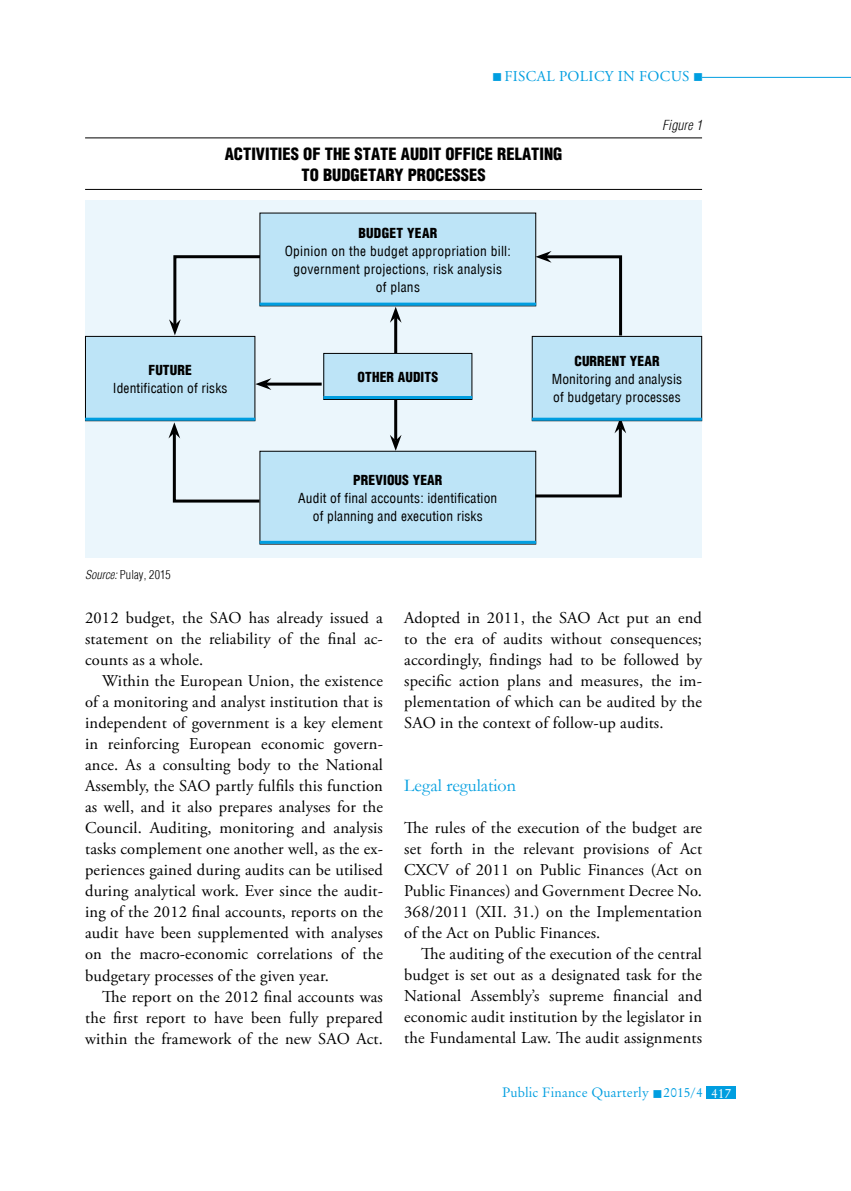
<style>
.page{position:relative;width:851px;height:1191px;background:#fff}
.page>*{position:absolute;margin:0;border:0;box-sizing:border-box;transform-origin:0 0}
.t1{font:18px "Garamond";color:#009ee0}
.t2{font:16.5px/21px "Adobe Garamond Pro";letter-spacing:.01em;color:#000;text-align:justify}
.t3{font:900 condensed 16.5px/21px "H Helvetica";color:#000;text-align:center}
.t4{font:15px "Adobe Garamond Pro";letter-spacing:.09em;color:#009ee0}
.t5{font:condensed 13.5px/18px "H Helvetica";letter-spacing:.01em;color:#000;text-align:center}
.t6{font:900 condensed 13.5px "H Helvetica";letter-spacing:.01em;color:#000}
.t7{font:13.5px "Original Garamond HU Normal";letter-spacing:.01em;color:#009ee0}
.t8{font:italic 300 condensed 13.5px "H Helvetica";letter-spacing:.01em;color:#000}
.t9{font:300 condensed 12px "H Helvetica";letter-spacing:.01em;color:#000}
.s1{font-style:italic}
.s2{color:#fff}
</style>
<div class="page">
<hr style="left:702px;top:77px;width:148px;height:1px;background:#009ee0">
<div style="left:706px;top:1086px;width:30px;height:13px;background:#009ee0"></div>
<div style="left:85px;top:200px;width:617px;height:357px;background:#ebf6fc"></div>
<hr style="left:85px;top:137px;width:617px;height:1px;background:#000">
<hr style="left:85px;top:189px;width:617px;height:1px;background:#000">
<div style="left:260px;top:213px;width:275px;height:93px;background:#bde4f7"></div>
<div style="left:85px;top:336px;width:170px;height:85px;background:#bde4f7"></div>
<div style="left:85px;top:336px;width:170px;height:85px;border:1px solid #000"></div>
<div style="left:260px;top:451px;width:275px;height:93px;background:#bde4f7"></div>
<svg style="left:169px;top:254px;width:94px;height:81px"></svg>
<svg style="left:168px;top:422px;width:94px;height:82px"></svg>
<svg style="left:535px;top:251px;width:88px;height:85px"></svg>
<svg style="left:532px;top:421px;width:94px;height:78px"></svg>
<div style="left:532px;top:336px;width:169px;height:85px;background:#bde4f7"></div>
<div style="left:531px;top:336px;width:171px;height:85px;border:1px solid #000"></div>
<hr style="left:394px;top:317px;width:3px;height:123px;background:#000">
<svg style="left:390px;top:307px;width:11px;height:16px"></svg>
<svg style="left:390px;top:435px;width:11px;height:16px"></svg>
<div style="left:324px;top:353px;width:148px;height:46px;background:#bde4f7"></div>
<div style="left:323px;top:353px;width:149px;height:47px;border:1px solid #000"></div>
<hr style="left:266px;top:382px;width:55px;height:3px;background:#000">
<svg style="left:255px;top:378px;width:16px;height:12px"></svg>
<hr style="left:259px;top:303px;width:277px;height:3px;background:#009ee0">
<hr style="left:85px;top:418px;width:170px;height:3px;background:#009ee0">
<hr style="left:323px;top:396px;width:149px;height:3px;background:#009ee0">
<hr style="left:531px;top:418px;width:171px;height:3px;background:#009ee0">
<hr style="left:259px;top:541px;width:277px;height:3px;background:#009ee0">
<p class="t4" style="left:492px;top:67px;width:213px">■ Fiscal Policy in Focus ■</p>
<p class="t3" style="left:225px;top:143px;width:339px">ACTIVITIES OF THE STATE AUDIT OFFICE RELATING<br>TO BUDGETARY PROCESSES</p>
<p class="t6" style="left:358px;top:224px;width:80px">BUDGET YEAR</p>
<p class="t5" style="left:285px;top:242px;width:228px">Opinion on the budget appropriation bill: government projections, risk analysis<br>of plans</p>
<p class="t8" style="left:662px;top:117px;width:41px">Figure 1</p>
<p class="t6" style="left:148px;top:362px;width:45px">FUTURE</p>
<p class="t5" style="left:113px;top:379px;width:116px">Identification of risks</p>
<p class="t9" style="left:85px;top:568px;width:87px"><span class="s1">Source:</span> Pulay, 2015</p>
<p class="t6" style="left:357px;top:368px;width:82px">OTHER AUDITS</p>
<p class="t6" style="left:353px;top:472px;width:91px">PREVIOUS YEAR</p>
<p class="t5" style="left:298px;top:489px;width:200px">Audit of final accounts: identification of planning and execution risks</p>
<p class="t6" style="left:574px;top:353px;width:87px">CURRENT YEAR</p>
<p class="t5" style="left:551px;top:370px;width:132px;text-align:left">Monitoring and analysis of budgetary processes</p>
<p class="t2" style="left:85px;top:608px;width:299px;text-indent:164px">has already issued a statement on the reliability of the final ac&shy;counts as a whole.</p>
<p class="t2" style="left:85px;top:671px;width:299px;text-indent:17px">Within the European Union, the existence of a monitoring and analyst institution that is independent of government is a key element in reinforcing European economic govern&shy;ance. As a consulting body to the National Assembly, the SAO</p>
<p class="t2" style="left:85px;top:608px;width:136px">2012 budget, the SAO</p>
<p class="t2" style="left:85px;top:776px;width:299px;text-indent:130px">partly fulfils this function as well, and it also prepares analyses for the Council. Auditing, monitoring and analysis tasks complement one another well, as the ex&shy;periences gained during audits can be utilised during analytical work. Ever since the audit&shy;ing of the 2012 final accounts, reports on the audit have been supplemented with analyses on the macro-economic correlations of the budgetary processes of the given year.</p>
<p class="t2" style="left:85px;top:986px;width:299px;text-indent:17px">The report on the 2012 final accounts was the first report to have been fully prepared within the framework of the new SAO</p>
<p class="t2" style="left:356px;top:1028px;width:28px">Act.</p>
<p class="t2" style="left:404px;top:608px;width:166px">Adopted in 2011, the SAO</p>
<p class="t2" style="left:404px;top:608px;width:299px;text-indent:193px">Act put an end to the era of audits without consequences; accordingly, findings had to be followed by specific action plans and measures, the im&shy;plementation of which can be audited by the SAO</p>
<p class="t2" style="left:440px;top:713px;width:225px">in the context of follow-up audits.</p>
<p class="t1" style="left:404px;top:773px;width:113px">Legal regulation</p>
<p class="t2" style="left:404px;top:818px;width:299px">The rules of the execution of the budget are set forth in the relevant provisions of Act CXCV of 2011 on Public Finances (Act on Public Finances) and Government Decree No.<br>368/2011 (XII . 31.) on the Implementation of the Act on Public Finances.</p>
<p class="t2" style="left:404px;top:944px;width:299px;text-indent:17px">The auditing of the execution of the central budget is set out as a designated task for the National Assembly’s supreme financial and economic audit institution by the legislator in the Fundamental Law. The audit assignments</p>
<p class="t7" style="left:502px;top:1084px;width:231px">Public Finance Quarterly ■ 2015/4 <span class="s2">417</span></p>
</div>
